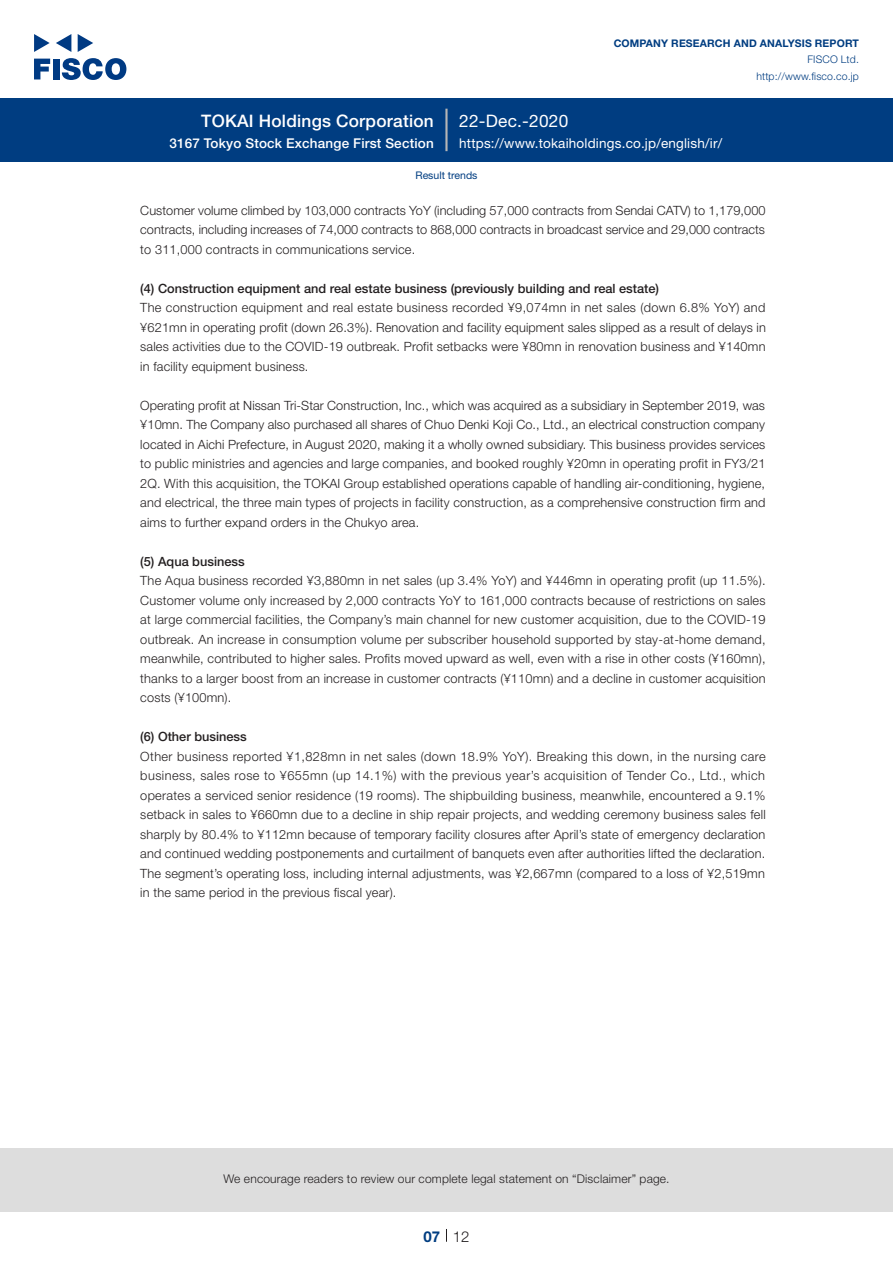
<style>
.page{position:relative;width:893px;height:1263px;background:#fff}
.page>*{position:absolute;margin:0;border:0;box-sizing:border-box;transform-origin:0 0}
.t1{font:500 17.25px "Helvetica Neue LT Std";letter-spacing:.015em;color:#fff}
.t2{font:17.25px "Helvetica Neue LT Std";letter-spacing:.015em;color:#fff}
.t3{font:300 15px "Helvetica Neue LT Std";color:#231f20}
.t4{font:700 15px "Helvetica Neue LT Std";color:#003d81}
.t5{font:13.5px "Helvetica Neue LT Std";letter-spacing:.015em;color:#fff}
.t6{font:500 13.5px "Helvetica Neue LT Std";letter-spacing:.015em;color:#fff}
.t7{font:300 12.75px/19.5px "Helvetica Neue LT Std";letter-spacing:.015em;color:#231f20;text-align:justify}
.t8{font:500 12.75px "Helvetica Neue LT Std";color:#231f20}
.t9{font:300 12px "Helvetica Neue LT Std";letter-spacing:.015em;color:#231f20}
.t10{font:700 10.5px "Helvetica Neue LT Std";letter-spacing:.015em;color:#003d81}
.t11{font:300 10.5px/16.5px "Helvetica Neue LT Std";letter-spacing:.015em;color:#003d81;text-align:right}
.t12{font:10.5px "Helvetica Neue LT Std";color:#003d81}
</style>
<div class="page">
<div style="left:0;top:1148px;width:893px;height:64px;background:#ddd"></div>
<svg style="left:34px;top:59px;width:16px;height:20px"></svg>
<div style="left:53px;top:59px;width:6px;height:20px;background:#003a83"></div>
<svg style="left:62px;top:58px;width:64px;height:22px"></svg>
<svg style="left:34px;top:34px;width:16px;height:18px"></svg>
<svg style="left:78px;top:34px;width:15px;height:18px"></svg>
<svg style="left:56px;top:34px;width:15px;height:18px"></svg>
<div style="left:0;top:98px;width:893px;height:64px;background:#003d81"></div>
<hr style="left:445px;top:109px;width:3px;height:42px;background:#b5b5b6">
<svg style="left:446px;top:1229px;width:1px;height:13px"></svg>
<h1 class="t1" style="left:201px;top:110px;width:234px">TOKAI Holdings Corporation</h1>
<p class="t6" style="left:169px;top:135px;width:266px">3167 Tokyo Stock Exchange First Section</p>
<h1 class="t2" style="left:459px;top:110px;width:111px">22-Dec.-2020</h1>
<p class="t10" style="left:614px;top:37px;width:247px">COMPANY RESEARCH AND ANALYSIS REPORT</p>
<p class="t11" style="left:756px;top:51px;width:104px">FISCO Ltd. http://www.fisco.co j p.</p>
<p class="t5" style="left:459px;top:135px;width:264px">https://www.tokaiholdings.co j p. /english /i r/</p>
<p class="t12" style="left:415px;top:169px;width:64px">Result trends</p>
<p class="t7" style="left:140px;top:200px;width:627px">Customer volume climbed by 103,000 contracts YoY (including 57,000 contracts from Sendai CATV) to 1,179,000 contracts, including increases of 74,000 contracts to 868,000 contracts in broadcast service and 29,000 contracts to 311,000 contracts in communications service.</p>
<p class="t8" style="left:140px;top:281px;width:520px">4( ) Construction equipment and real estate business (previously building and real estate(</p>
<p class="t7" style="left:140px;top:298px;width:627px">The construction equipment and real estate business recorded ¥9,074mn in net sales (down 6.8% YoY) and ¥621mn in operating profit (down 26.3% .) Renovation and facility equipment sales slipped as a result of delays in sales activities due to the COVID-19 outbreak. Profit setbacks were ¥80mn in renovation business and ¥140mn in facility equipment business.</p>
<p class="t7" style="left:140px;top:395px;width:627px">Operating profit at Nissan Tri-Star Construction, Inc., which was acquired as a subsidiary in September 2019, was ¥10mn. The Company also purchased all shares of Chuo Denki Koji Co., Ltd., an electrical construction company located in Aichi Prefecture in, August 2020, making ait wholly owned subsidiary. This business provides services to public ministries and agencies and large companies, and booked roughly ¥20mn in operating profit in FY3/21<br>Q2 . With this acquisition, the TOKAI Group established operations capable of handling air-conditioning, hygiene, and electrical, the three main types of projects in facility construction, as a comprehensive construction firm and aims to further expand orders in the Chukyo area.</p>
<p class="t8" style="left:140px;top:554px;width:106px">5( ) Aqua business</p>
<p class="t7" style="left:140px;top:571px;width:627px">The Aqua business recorded ¥3,880mn in net sales (up 3.4% YoY) and ¥446mn in operating profit (up 11.5% .( Customer volume only increased by 2,000 contracts YoY to 161,000 contracts because of restrictions on sales at large commercial facilities, the Company s’ main channel for new customer acquisition, due to the COVID-19 outbreak. An increase in consumption volume per subscriber household supported by stay-at-home demand, meanwhile, contributed to higher sales. Profits moved upward as well, even with a rise in other costs (¥160mn ,( thanks to a larger boost from an increase in customer contracts (¥110mn) and a decline in customer acquisition costs (¥100mn .(</p>
<p class="t8" style="left:140px;top:729px;width:108px">6( ) Other business</p>
<p class="t7" style="left:140px;top:746px;width:627px">Other business reported ¥1,828mn in net sales (down 18.9% YoY .) Breaking this down in, the nursing care business, sales rose to ¥655mn (up 14.1%) with the previous year s’ acquisition of Tender Co., Ltd., which operates a serviced senior residence (19 rooms .) The shipbuilding business, meanwhile, encountered a 9.1% setback in sales to ¥660mn due to a decline in ship repair projects, and wedding ceremony business sales fell sharply by 80.4% to ¥112mn because of temporary facility closures after April s’ state of emergency declaration and continued wedding postponements and curtailment of banquets even after authorities lifted the declaration.<br>The segment s’ operating loss, including internal adjustments, was ¥2,667mn (compared to a loss of ¥2,519mn in the same period in the previous fiscal year .(</p>
<p class="t9" style="left:223px;top:1171px;width:448px">We encourage readers to review our complete legal statement on “Disclaimer” page.</p>
<p class="t4" style="left:423px;top:1227px;width:18px">07</p>
<p class="t3" style="left:453px;top:1227px;width:18px">12</p>
</div>
